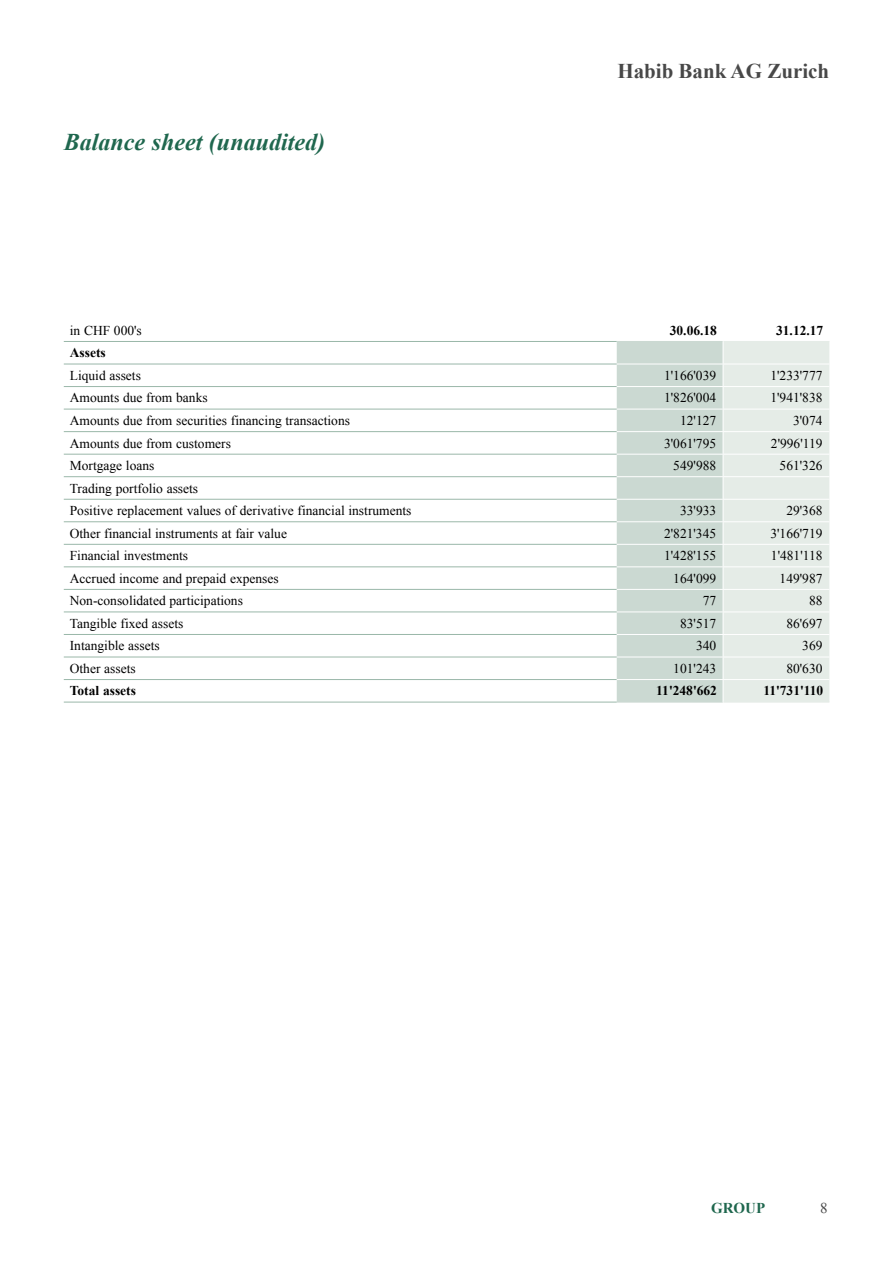
<style>
.page{position:relative;width:893px;height:1263px;background:#fff}
.page>*{position:absolute;margin:0;border:0;box-sizing:border-box;transform-origin:0 0}
.t1{font:italic 700 24px "Times New Roman";color:#1f674e}
.t2{font:700 21px "Times New Roman";color:#484848}
.t3{font:700 15px "Times New Roman";color:#1f674e}
.t4{font:15px "Times New Roman";color:#484848}
.t5{font:13.5px/22.5px "Times New Roman";color:#000}
.t6{font:700 13.5px "Times New Roman";color:#000}
</style>
<div class="page">
<hr style="left:64px;top:341px;width:489px;height:1px;background:#9ab7a9">
<hr style="left:553px;top:341px;width:64px;height:1px;background:#9ab7a9">
<hr style="left:64px;top:364px;width:489px;height:1px;background:#9ab7a9">
<hr style="left:553px;top:364px;width:64px;height:1px;background:#9ab7a9">
<hr style="left:64px;top:386px;width:489px;height:1px;background:#9ab7a9">
<hr style="left:553px;top:386px;width:64px;height:1px;background:#9ab7a9">
<hr style="left:64px;top:409px;width:489px;height:1px;background:#9ab7a9">
<hr style="left:553px;top:409px;width:64px;height:1px;background:#9ab7a9">
<hr style="left:64px;top:431px;width:489px;height:1px;background:#9ab7a9">
<hr style="left:553px;top:431px;width:64px;height:1px;background:#9ab7a9">
<hr style="left:64px;top:454px;width:489px;height:1px;background:#9ab7a9">
<hr style="left:553px;top:454px;width:64px;height:1px;background:#9ab7a9">
<hr style="left:64px;top:476px;width:489px;height:1px;background:#9ab7a9">
<hr style="left:553px;top:476px;width:64px;height:1px;background:#9ab7a9">
<hr style="left:64px;top:499px;width:489px;height:1px;background:#9ab7a9">
<hr style="left:553px;top:499px;width:64px;height:1px;background:#9ab7a9">
<hr style="left:64px;top:521px;width:489px;height:1px;background:#9ab7a9">
<hr style="left:553px;top:521px;width:64px;height:1px;background:#9ab7a9">
<hr style="left:64px;top:544px;width:489px;height:1px;background:#9ab7a9">
<hr style="left:553px;top:544px;width:64px;height:1px;background:#9ab7a9">
<hr style="left:64px;top:566px;width:489px;height:1px;background:#9ab7a9">
<hr style="left:553px;top:566px;width:64px;height:1px;background:#9ab7a9">
<hr style="left:64px;top:589px;width:489px;height:1px;background:#9ab7a9">
<hr style="left:553px;top:589px;width:64px;height:1px;background:#9ab7a9">
<hr style="left:64px;top:611px;width:489px;height:1px;background:#9ab7a9">
<hr style="left:553px;top:611px;width:64px;height:1px;background:#9ab7a9">
<hr style="left:64px;top:634px;width:489px;height:1px;background:#9ab7a9">
<hr style="left:553px;top:634px;width:64px;height:1px;background:#9ab7a9">
<hr style="left:64px;top:657px;width:489px;height:1px;background:#9ab7a9">
<hr style="left:553px;top:657px;width:64px;height:1px;background:#9ab7a9">
<hr style="left:64px;top:679px;width:489px;height:1px;background:#9ab7a9">
<hr style="left:553px;top:679px;width:64px;height:1px;background:#9ab7a9">
<hr style="left:64px;top:702px;width:489px;height:1px;background:#9ab7a9">
<hr style="left:553px;top:702px;width:64px;height:1px;background:#9ab7a9">
<svg style="left:617px;top:341px;width:212px;height:362px;background:#d9e3de"></svg>
<h1 class="t1" style="left:64px;top:125px;width:263px">Balance sheet (unaudited)</h1>
<h2 class="t2" style="left:617px;top:56px;width:213px">Habib Bank AG Zurich</h2>
<p class="t5" style="left:70px;top:319px;width:74px">in CHF 000's</p>
<p class="t6" style="left:670px;top:321px;width:49px">30.06.18</p>
<p class="t6" style="left:776px;top:321px;width:49px">31.12.17</p>
<p class="t6" style="left:70px;top:343px;width:37px">Assets</p>
<p class="t5" style="left:70px;top:364px;width:73px">Liquid assets</p>
<p class="t5" style="left:664px;top:364px;width:54px">1'166'039</p>
<p class="t5" style="left:770px;top:364px;width:54px">1'233'777</p>
<p class="t5" style="left:70px;top:386px;width:139px">Amounts due from banks</p>
<p class="t5" style="left:664px;top:386px;width:54px">1'826'004</p>
<p class="t5" style="left:770px;top:386px;width:54px">1'941'838</p>
<p class="t5" style="left:70px;top:409px;width:282px">Amounts due from securities financing transactions</p>
<p class="t5" style="left:680px;top:409px;width:38px">12'127</p>
<p class="t5" style="left:793px;top:409px;width:31px">3'074</p>
<p class="t5" style="left:70px;top:432px;width:163px">Amounts due from customers</p>
<p class="t5" style="left:664px;top:432px;width:54px">3'061'795</p>
<p class="t5" style="left:771px;top:432px;width:53px">2'996'119</p>
<p class="t5" style="left:70px;top:454px;width:86px">Mortgage loans</p>
<p class="t5" style="left:673px;top:454px;width:44px">549'988</p>
<p class="t5" style="left:780px;top:454px;width:44px">561'326</p>
<p class="t5" style="left:70px;top:477px;width:343px">Trading portfolio assets<br>Positive replacement values of derivative financial instruments</p>
<p class="t5" style="left:680px;top:499px;width:38px">33'933</p>
<p class="t5" style="left:786px;top:499px;width:38px">29'368</p>
<p class="t5" style="left:70px;top:522px;width:219px">Other financial instruments at fair value</p>
<p class="t5" style="left:664px;top:522px;width:54px">2'821'345</p>
<p class="t5" style="left:770px;top:522px;width:54px">3'166'719</p>
<p class="t5" style="left:70px;top:544px;width:120px">Financial investments</p>
<p class="t5" style="left:664px;top:544px;width:54px">1'428'155</p>
<p class="t5" style="left:771px;top:544px;width:53px">1'481'118</p>
<p class="t5" style="left:70px;top:567px;width:211px">Accrued income and prepaid expenses</p>
<p class="t5" style="left:673px;top:567px;width:44px">164'099</p>
<p class="t5" style="left:780px;top:567px;width:44px">149'987</p>
<p class="t5" style="left:70px;top:589px;width:175px">Non-consolidated participations</p>
<p class="t5" style="left:703px;top:589px;width:15px">77</p>
<p class="t5" style="left:809px;top:589px;width:15px">88</p>
<p class="t5" style="left:70px;top:612px;width:115px">Tangible fixed assets</p>
<p class="t5" style="left:680px;top:612px;width:38px">83'517</p>
<p class="t5" style="left:786px;top:612px;width:38px">86'697</p>
<p class="t5" style="left:70px;top:634px;width:91px">Intangible assets</p>
<p class="t5" style="left:696px;top:634px;width:22px">340</p>
<p class="t5" style="left:802px;top:634px;width:22px">369</p>
<p class="t5" style="left:70px;top:657px;width:67px">Other assets</p>
<p class="t5" style="left:673px;top:657px;width:44px">101'243</p>
<p class="t5" style="left:786px;top:657px;width:38px">80'630</p>
<p class="t6" style="left:70px;top:681px;width:68px">Total assets</p>
<p class="t6" style="left:656px;top:681px;width:62px">11'248'662</p>
<p class="t6" style="left:763px;top:681px;width:62px">11'731'110</p>
<p class="t3" style="left:711px;top:1198px;width:56px">GROUP</p>
<p class="t4" style="left:820px;top:1198px;width:9px">8</p>
</div>
